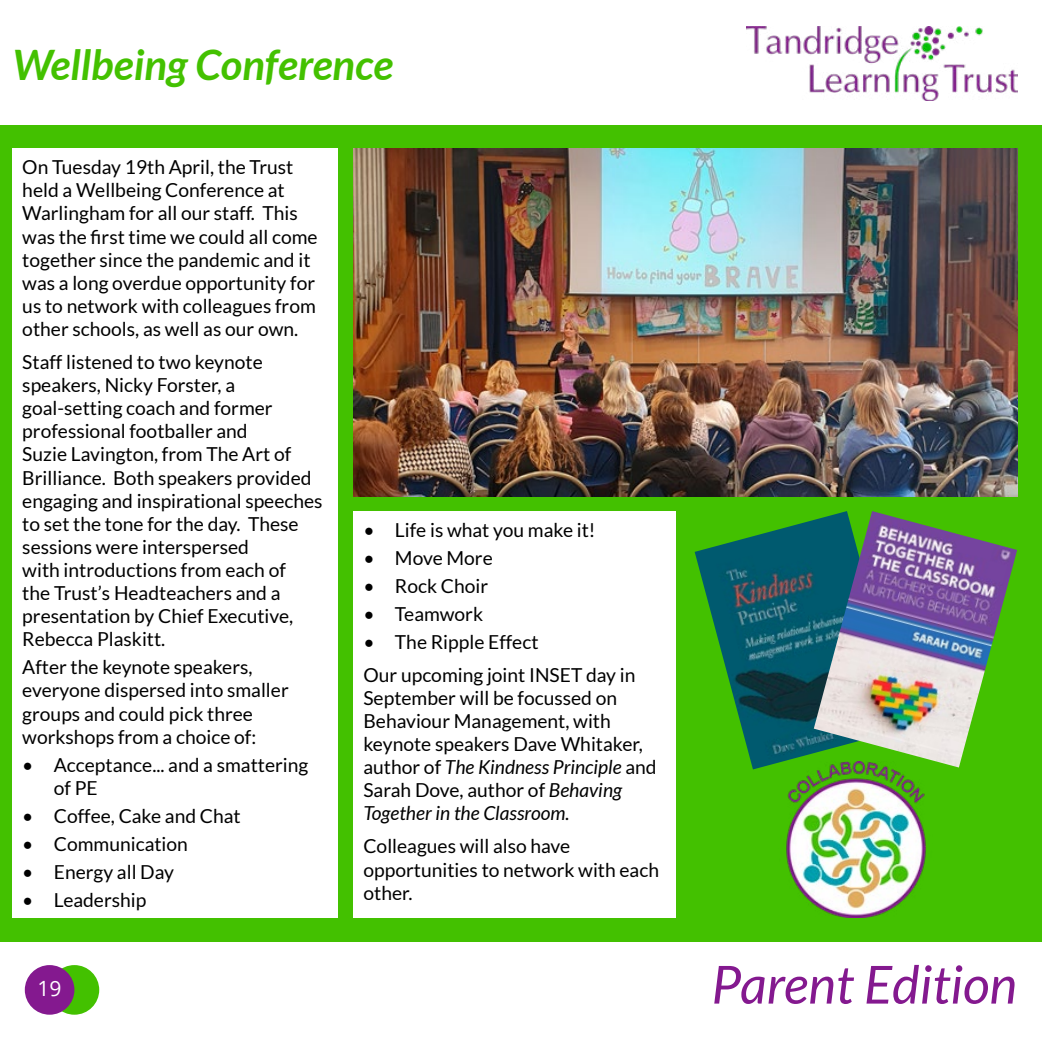
<style>
.page{position:relative;width:1042px;height:1042px;background:#fff}
.page>*{position:absolute;margin:0;border:0;box-sizing:border-box;transform-origin:0 0}
.t1{font:italic 52.5px "Lato";color:#84198f}
.t2{font:italic 700 42px "Lato";color:#43c100}
.t3{font:21px "Open Sans";color:#fff}
.t4{font:19.25px/23.1px "Lato";color:#000}
.s1{font-style:italic}
</style>
<div class="page">
<div style="left:0;top:0;width:1042px;height:1017px;background:#43c100"></div>
<div style="left:0;top:943px;width:1042px;height:99px;background:#fff"></div>
<div style="left:50px;top:965px;width:49px;height:49px;background:#43c100;border-radius:50%"></div>
<div style="left:25px;top:965px;width:49px;height:49px;background:#84198f;border-radius:50%"></div>
<div style="left:0;top:0;width:1042px;height:124px;background:#fff"></div>
<div style="left:353px;top:511px;width:323px;height:407px;background:#fff"></div>
<div style="left:12px;top:149px;width:325px;height:769px;background:#fff"></div>
<img style="left:353px;top:149px;width:664px;height:347px">
<img style="left:746px;top:26px;width:271px;height:74px">
<img style="left:694px;top:520px;width:120px;height:249px">
<img style="left:814px;top:511px;width:203px;height:256px">
<img style="left:769px;top:761px;width:174px;height:157px">
<h2 class="t2" style="left:12px;top:41px;width:382px">Wellbeing Conference</h2>
<p class="t4" style="left:22px;top:156px;width:297px">On Tuesday 19th April, the Trust held a Wellbeing Conference at Warlingham for all our staff. This was the first time we could all come together since the pandemic and it was a long overdue opportunity for us to network with colleagues from other schools, as well as our own.</p>
<p class="t4" style="left:22px;top:350px;width:302px">Staff listened to two keynote speakers, Nicky Forster, a goal-setting coach and former professional footballer and<br>Suzie Lavington, from The Art of<br>Brilliance. Both speakers provided engaging and inspirational speeches to set the tone for the day. These sessions were interspersed<br>with introductions from each of<br>the Trust’s Headteachers and a presentation by Chief Executive,<br>Rebecca Plaskitt.</p>
<p class="t4" style="left:22px;top:656px;width:268px">After the keynote speakers, everyone dispersed into smaller groups and could pick three workshops from a choice of:</p>
<p class="t4" style="left:54px;top:753px;width:256px;text-indent:-31px">• Acceptance... and a smattering of PE</p>
<p class="t4" style="left:22px;top:804px;width:220px">• Coffee, Cake and Chat</p>
<p class="t4" style="left:22px;top:832px;width:167px">• Communication</p>
<p class="t4" style="left:22px;top:860px;width:153px">• Energy all Day</p>
<p class="t4" style="left:22px;top:888px;width:126px">• Leadership</p>
<p class="t3" style="left:38px;top:974px;width:26px">19</p>
<p class="t4" style="left:363px;top:518px;width:234px">• Life is what you make it!</p>
<p class="t4" style="left:363px;top:546px;width:131px">• Move More</p>
<p class="t4" style="left:363px;top:574px;width:126px">• Rock Choir</p>
<p class="t4" style="left:363px;top:602px;width:121px">• Teamwork</p>
<p class="t4" style="left:363px;top:625px;width:274px;line-height:33.1px">• The Ripple Effect<br>Our upcoming joint INSET day in</p>
<p class="t4" style="left:363px;top:686px;width:295px">September will be focussed on<br>Behaviour Management, with keynote speakers Dave Whitaker, author of <span class="s1">The Kindness Principle</span> and<br>Sarah Dove, author of <span class="s1">Behaving<br>Together in the Classroom.</span></p>
<p class="t4" style="left:363px;top:835px;width:297px">Colleagues will also have opportunities to network with each other.</p>
<h1 class="t1" style="left:711px;top:955px;width:307px">Parent Edition</h1>
</div>
